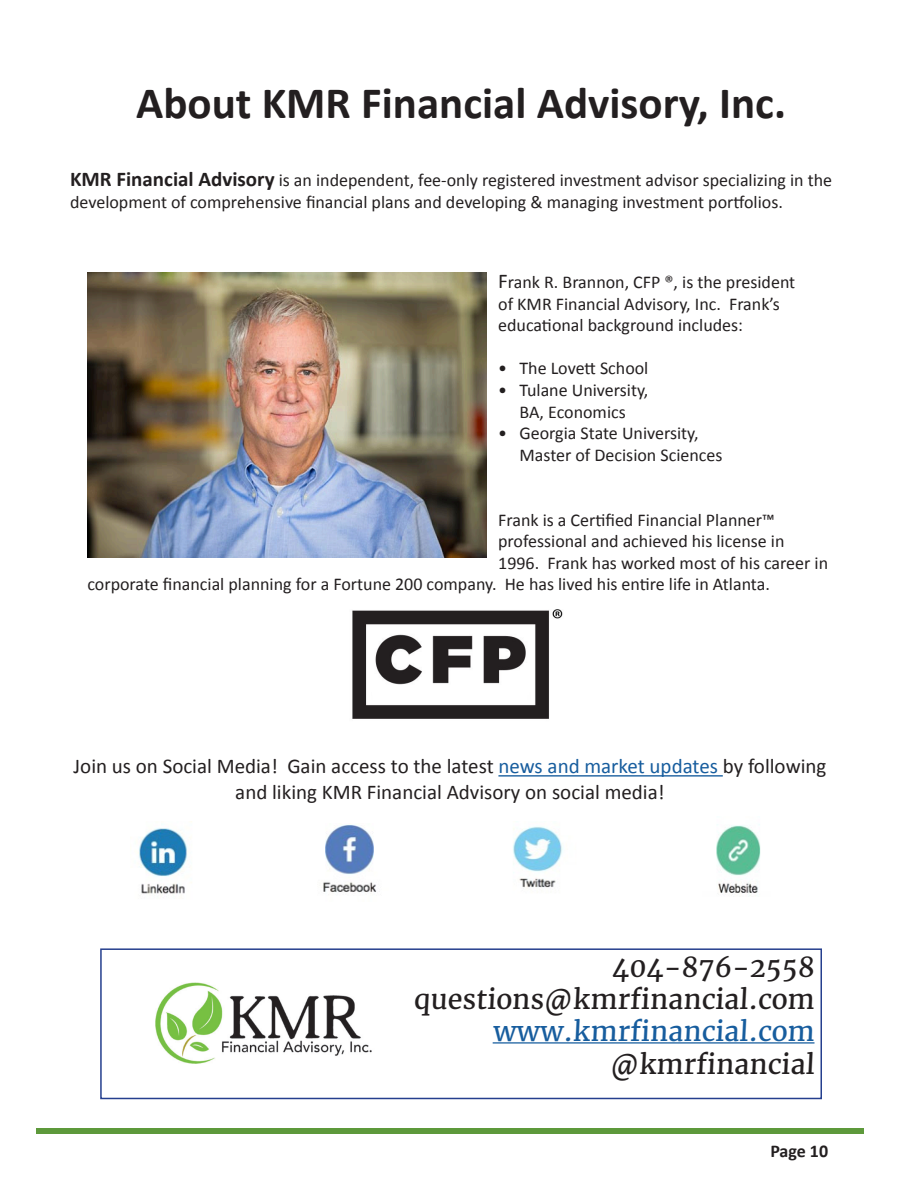
<style>
.page{position:relative;width:918px;height:1188px;background:#fff}
.page>*{position:absolute;margin:0;border:0;box-sizing:border-box;transform-origin:0 0}
.t1{font:700 45px "Calibri";color:#231f20}
.t2{font:27px "Merriweather";color:#231f20}
.t3{font:27px "Merriweather";color:#175d9e}
.t4{font:21px/25.2px "Calibri";color:#231f20;text-align:center}
.t5{font:18px/21.6px "Calibri";color:#231f20}
.t6{font:700 18px "Calibri";letter-spacing:-.005em;color:#231f20}
.s1{font-weight:700;font-size:21px}
.s2{font-size:21px}
.s3{color:#175d9e}
</style>
<div class="page">
<div style="left:36px;top:1128px;width:828px;height:6px;background:#5d993b"></div>
<img style="left:87px;top:272px;width:400px;height:286px">
<hr style="left:498px;top:775px;width:225px;height:2px;background:#175d9e">
<img style="left:323px;top:824px;width:53px;height:68px">
<img style="left:513px;top:826px;width:50px;height:62px">
<img style="left:138px;top:828px;width:54px;height:66px">
<img style="left:716px;top:824px;width:45px;height:69px">
<hr style="left:493px;top:1042px;width:322px;height:2px;background:#175d9e">
<div style="left:100px;top:948px;width:722px;height:151px;border:2px solid #253f8e"></div>
<img style="left:155px;top:982px;width:217px;height:81px">
<img style="left:352px;top:609px;width:211px;height:110px">
<p class="t1" style="left:136px;top:74px;width:651px">About KMR Financial Advisory, Inc.</p>
<p class="t5" style="left:70px;top:170px;width:764px"><span class="s1">KMR Financial Advisory</span> is an independent, fee-only registered investment advisor specializing in the development of comprehensive financial plans and developing &amp; managing investment portfolios.</p>
<p class="t5" style="left:498px;top:271px;width:299px"><span class="s2">F</span>rank R. Brannon, CFP ®, is the president of KMR Financial Advisory, Inc. Frank’s educational background includes:</p>
<p class="t5" style="left:498px;top:358px;width:152px">• The Lovett School</p>
<p class="t5" style="left:498px;top:379px;width:152px">• Tulane University,</p>
<p class="t5" style="left:519px;top:401px;width:108px">BA, Economics</p>
<p class="t5" style="left:498px;top:422px;width:202px">• Georgia State University,</p>
<p class="t5" style="left:519px;top:444px;width:205px">Master of Decision Sciences</p>
<p class="t5" style="left:498px;top:509px;width:278px">Frank is a Certified Financial Planner™</p>
<p class="t5" style="left:498px;top:530px;width:288px">professional and achieved his license in</p>
<p class="t5" style="left:498px;top:552px;width:331px">1996. Frank has worked most of his career in</p>
<p class="t5" style="left:87px;top:574px;width:684px">corporate financial planning for a Fortune 200 company. He has lived his entire life in Atlanta.</p>
<p class="t4" style="left:74px;top:754px;width:754px">Join us on Social Media! Gain access to the latest <span class="s3">news and market updates</span> by following and liking KMR Financial Advisory on social media!</p>
<p class="t2" style="left:612px;top:950px;width:206px">404-876-2558</p>
<p class="t2" style="left:414px;top:982px;width:404px">questions@kmrfinancial.com</p>
<p class="t3" style="left:493px;top:1015px;width:325px">www.kmrfinancial.com</p>
<p class="t2" style="left:610px;top:1047px;width:208px">@kmrfinancial</p>
<p class="t6" style="left:770px;top:1139px;width:59px">Page 10</p>
</div>
